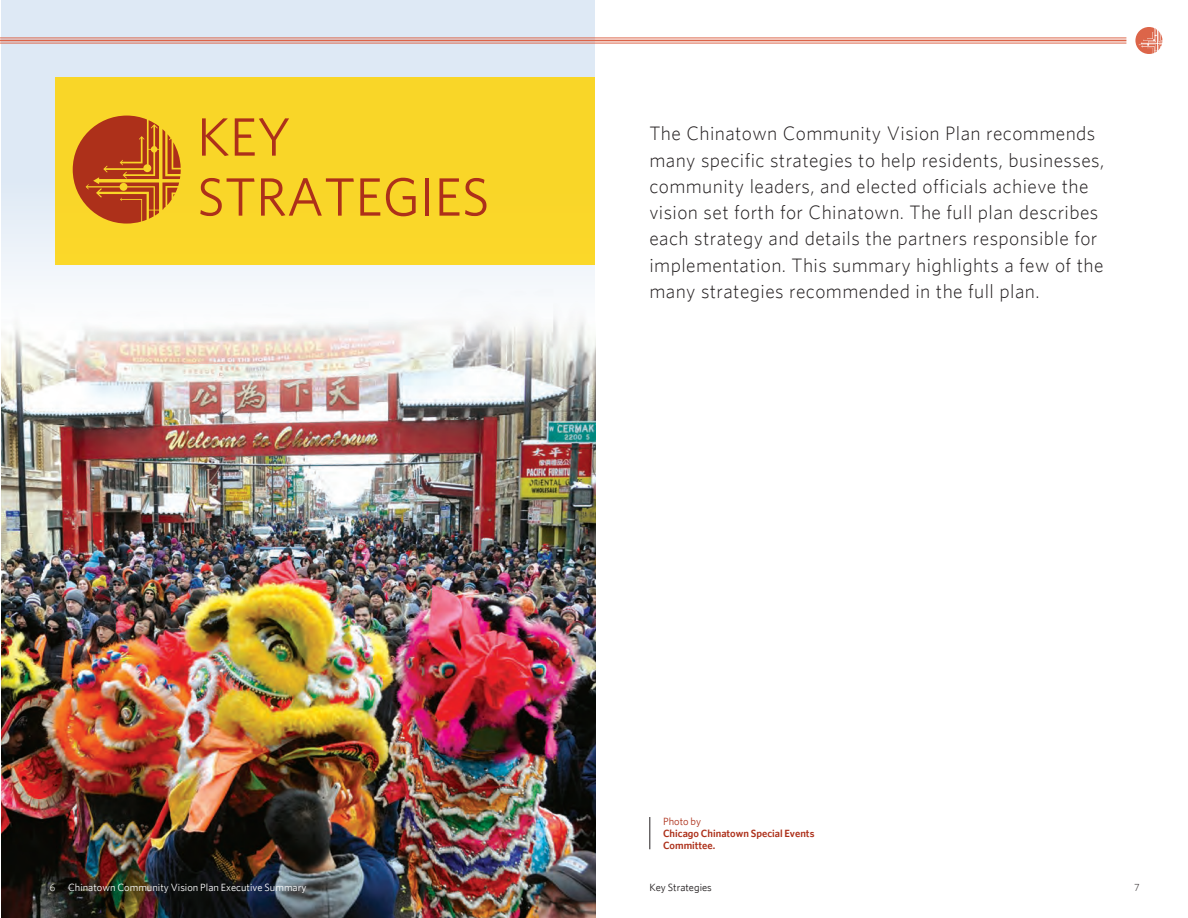
<style>
.page{position:relative;width:1188px;height:918px;background:#fff}
.page>*{position:absolute;margin:0;border:0;box-sizing:border-box;transform-origin:0 0}
.CHAPTER_COVER_TITLE{font:54px/60px "CMAP Sans";color:#ad301a}
.INTRO{font:300 19.5px/26.2px "CMAP Sans";letter-spacing:.02em;color:#231f20}
.PHOTO_CAPTION{font:700 10.5px/12px "CMAP Sans";color:#ad301a}
.HEADER_FOOTER{font:10.5px "CMAP Sans";color:#fff}
.HEADER_FOOTER-2{font:10.5px "CMAP Sans";color:#231f20}
.DOCUMENT_TITLE{font:300 10.5px "CMAP Sans";color:#fff}
.DOCUMENT_TITLE-2{font:300 10.5px "CMAP Sans";color:#231f20}
.s1{font-weight:400}
</style>
<div class="page">
<div style="left:1px;top:0;width:594px;height:918px;background:#dee9f5"></div>
<img style="left:1px;top:229px;width:594px;height:689px">
<div style="left:55px;top:77px;width:540px;height:188px;background:#f9d628"></div>
<svg style="left:1135px;top:27px;width:27px;height:27px"></svg>
<hr style="left:649px;top:817px;width:1px;height:32px;background:#231f20">
<hr style="left:0;top:43px;width:1126px;height:1px;background:#dc6549">
<hr style="left:0;top:40px;width:1126px;height:1px;background:#dc6549">
<hr style="left:0;top:38px;width:1126px;height:1px;background:#dc6549">
<svg style="left:73px;top:116px;width:108px;height:108px"></svg>
<p class="CHAPTER_COVER_TITLE" style="left:197px;top:106px;width:294px">KEY<br>STRATEGIES</p>
<p class="INTRO" style="left:649px;top:120px;width:456px">The Chinatown Community Vision Plan recommends many specific strategies to help residents, businesses, community leaders, and elected officials achieve the vision set forth for Chinatown. The full plan describes each strategy and details the partners responsible for implementation. This summary highlights a few of the many strategies recommended in the full plan.</p>
<p class="PHOTO_CAPTION" style="left:663px;top:815px;width:153px"><span class="s1">Photo by<br></span>Chicago Chinatown Special Events<br>Committee.</p>
<p class="DOCUMENT_TITLE" style="left:49px;top:881px;width:8px">6</p>
<p class="HEADER_FOOTER" style="left:68px;top:881px;width:240px">Chinatown Community Vision Plan Executive Summary</p>
<p class="HEADER_FOOTER-2" style="left:649px;top:881px;width:64px">Key Strategies</p>
<p class="DOCUMENT_TITLE-2" style="left:1134px;top:881px;width:7px">7</p>
</div>
